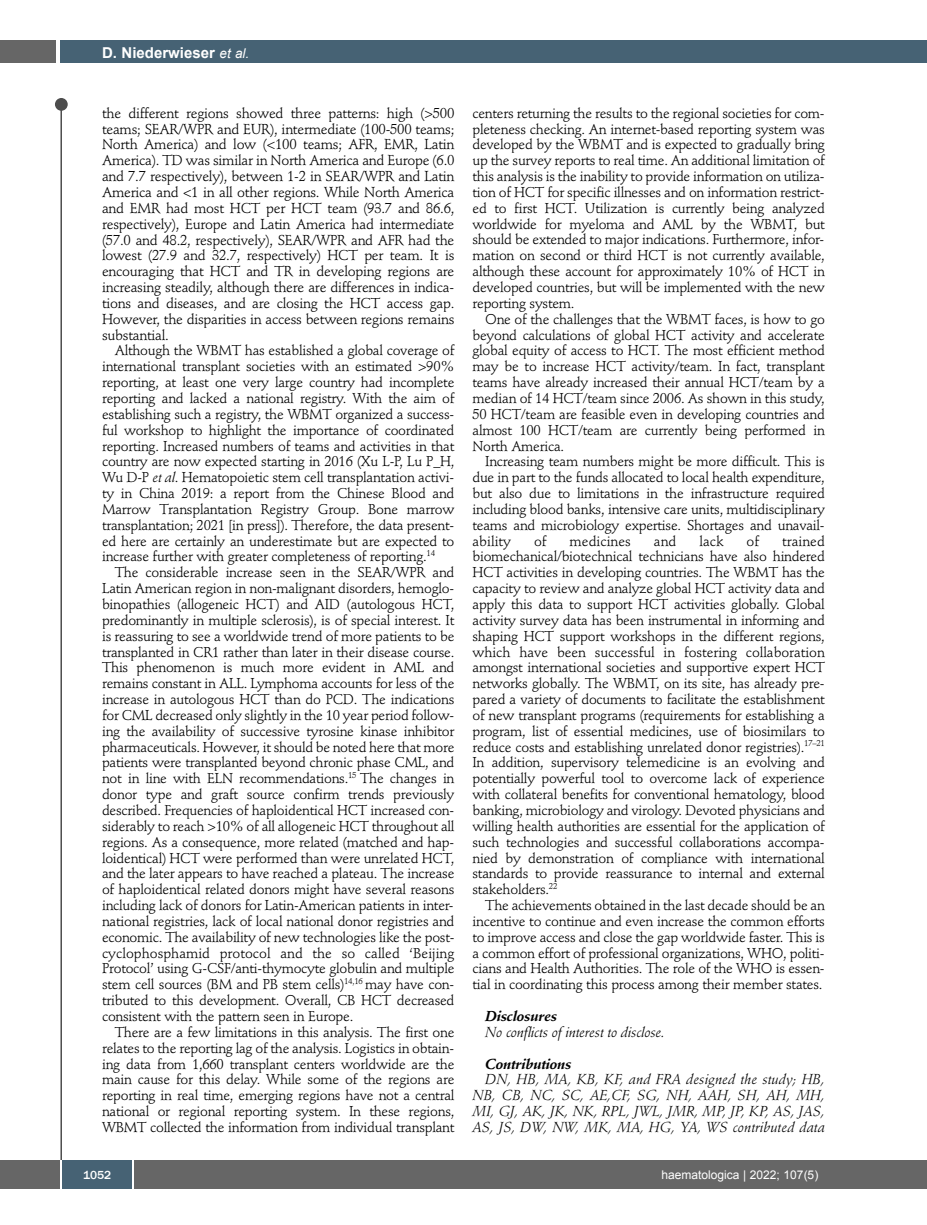
<style>
.page{position:relative;width:927px;height:1225px;background:#fff}
.page>*{position:absolute;margin:0;border:0;box-sizing:border-box;transform-origin:0 0}
.t1{font:700 15px "Arial";color:#fff}
.t2{font:14.25px/15.9px "Stempel Schneidler";letter-spacing:-.02em;color:#000;text-align:justify}
.t3{font:italic 14.25px/15.9px "Stempel Schneidler";letter-spacing:.01em;color:#000;text-align:justify}
.t4{font:italic 14.25px "Stempel Schneidler";letter-spacing:-.01em;color:#000}
.t5{font:italic 700 14.25px "Stempel Schneidler";letter-spacing:-.01em;color:#000}
.t6{font:14.1px/15.9px "Stempel Schneidler";letter-spacing:-.02em;color:#000;text-align:justify}
.t7{font:14.1px "Stempel Schneidler";color:#000}
.t8{font:12px "Arial";color:#fff}
.t9{font:500 12px "Franklin Gothic";color:#fff}
.s1{font-weight:400;font-style:italic;font-size:13.5px}
.s2{font-style:italic}
</style>
<div class="page">
<div style="left:911px;top:40px;width:16px;height:22px;background:#466274"></div>
<div style="left:910px;top:1160px;width:17px;height:28px;background:#666"></div>
<div style="left:55px;top:98px;width:13px;height:13px;background:#4d4d4d;border-radius:50%"></div>
<hr style="left:60px;top:101px;width:2px;height:1061px;background:#4d4d4d">
<div style="left:60px;top:40px;width:852px;height:22px;background:#466274"></div>
<div style="left:0;top:40px;width:56px;height:22px;background:#666"></div>
<div style="left:0;top:1160px;width:911px;height:28px;background:#666"></div>
<div style="left:62px;top:1160px;width:71px;height:28px;background:#466274"></div>
<hr style="left:60px;top:1160px;width:2px;height:28px;background:#fff">
<svg style="left:133px;top:1160px;width:1px;height:28px"></svg>
<p class="t1" style="left:102px;top:44px;width:149px">D. Niederwieser <span class="s1">et al.</span></p>
<p class="t2" style="left:102px;top:106px;width:354px">the different regions showed three patterns: high (&gt;500 teams; SEAR/WPR and EUR), intermediate (100-500 teams; North America) and low (&lt;100 teams; AFR, EMR, Latin America). TD was similar in North America and Europe (6.0 and 7.7 respectively), between 1-2 in SEAR/WPR and Latin America and &lt;1 in all other regions. While North America and EMR had most HCT per HCT team (93.7 and 86.6, respectively), Europe and Latin America had intermediate (57.0 and 48.2, respectively), SEAR/WPR and AFR had the lowest (27.9 and 32.7, respectively) HCT per team. It is encouraging that HCT and TR in developing regions are increasing steadily, although there are differences in indica&shy;tions and diseases, and are closing the HCT access gap.<br>However, the disparities in access between regions remains substantial.</p>
<p class="t6" style="left:102px;top:344px;width:354px;text-indent:13px">Although the WBMT has established a global coverage of international transplant societies with an estimated &gt;90% reporting, at least one very large country had incomplete reporting and lacked a national registry. With the aim of establishing such a registry, the WBMT organized a success&shy;ful workshop to highlight the importance of coordinated reporting. Increased numbers of teams and activities in that country are now expected starting in 2016 (Xu L-P, Lu P_H, Wu D-P <span class="s2">et al</span>. Hematopoietic stem cell transplantation activi&shy;ty in China 2019: a report from the Chinese Blood and Marrow Transplantation Registry Group. Bone marrow transplantation; 2021 [in press]). Therefore, the data present&shy;ed here are certainly an underestimate but are expected to increase further with greater completeness of reporting.<sup>14</sup></p>
<p class="t6" style="left:102px;top:566px;width:354px;text-indent:13px">The considerable increase seen in the SEAR/WPR and Latin American region in non-malignant disorders, hemoglo&shy;binopathies (allogeneic HCT) and AID (autologous HCT, predominantly in multiple sclerosis), is of special interest. It is reassuring to see a worldwide trend of more patients to be transplanted in CR1 rather than later in their disease course.<br>This phenomenon is much more evident in AML and remains constant in ALL. Lymphoma accounts for less of the increase in autologous HCT than do PCD. The indications for CML decreased only slightly in the 10 year period follow&shy;ing the availability of successive tyrosine kinase inhibitor pharmaceuticals. However, it should be noted here that more patients were transplanted beyond chronic phase CML, and not in line with ELN recommendations.<sup>15</sup> The changes in donor type and graft source confirm trends previously described. Frequencies of haploidentical HCT increased con&shy;siderably to reach &gt;10% of all allogeneic HCT throughout all regions. As a consequence, more related (matched and hap&shy;loidentical) HCT were performed than were unrelated HCT, and the later appears to have reached a plateau. The increase of haploidentical related donors might have several reasons including lack of donors for Latin-American patients in inter&shy;national registries, lack of local national donor registries and economic. The availability of new technologies like the post&shy;cyclophosphamid protocol and the so called ‘Beijing Protocol’ using G-CSF/anti-thymocyte globulin and multiple stem cell sources (BM and PB stem cells)<sup>14,16</sup> may have con&shy;tributed to this development. Overall, CB HCT decreased consistent with the pattern seen in Europe.</p>
<p class="t6" style="left:102px;top:1025px;width:354px;text-indent:13px">There are a few limitations in this analysis. The first one relates to the reporting lag of the analysis. Logistics in obtain&shy;ing data from 1,660 transplant centers worldwide are the main cause for this delay. While some of the regions are reporting in real time, emerging regions have not a central national or regional reporting system. In these regions, WBMT collected the information from individual transplant</p>
<p class="t6" style="left:472px;top:106px;width:354px">centers returning the results to the regional societies for com&shy;pleteness checking. An internet-based reporting system was developed by the WBMT and is expected to gradually bring up the survey reports to real time. An additional limitation of this analysis is the inability to provide information on utiliza&shy;tion of HCT for specific illnesses and on information restrict&shy;ed to first HCT. Utilization is currently being analyzed worldwide for myeloma and AML by the WBMT, but should be extended to major indications. Furthermore, infor&shy;mation on second or third HCT is not currently available, although these account for approximately 10% of HCT in developed countries, but will be implemented with the new reporting system.</p>
<p class="t6" style="left:472px;top:312px;width:354px;text-indent:13px">One of the challenges that the WBMT faces, is how to go beyond calculations of global HCT activity and accelerate global equity of access to HCT. The most efficient method may be to increase HCT activity/team. In fact, transplant teams have already increased their annual HCT/team by a median of 14 HCT/team since 2006. As shown in this study, 50 HCT/team are feasible even in developing countries and almost 100 HCT/team are currently being performed in North America.</p>
<p class="t6" style="left:472px;top:455px;width:354px;text-indent:13px">Increasing team numbers might be more difficult. This is due in part to the funds allocated to local health expenditure, but also due to limitations in the infrastructure required including blood banks, intensive care units, multidisciplinary teams and microbiology expertise. Shortages and unavail&shy;ability</p>
<p class="t6" style="left:472px;top:534px;width:354px;text-indent:310px">trained biomechanical/biotechnical technicians have also hindered HCT activities in developing countries. The WBMT has the capacity to review and analyze global HCT activity data and apply this data to support HCT activities globally. Global activity survey data has been instrumental in informing and shaping HCT support workshops in the different regions, which have been successful in fostering collaboration amongst international societies and supportive expert HCT networks globally. The WBMT, on its site, has already pre&shy;pared a variety of documents to facilitate the establishment of new transplant programs (requirements for establishing a program, list of essential medicines, use of biosimilars to reduce costs and establishing unrelated donor registries).<sup>17–21<br></sup>In addition, supervisory telemedicine is an evolving and potentially powerful tool to overcome lack of experience with collateral benefits for conventional hematology, blood banking, microbiology and virology. Devoted physicians and willing health authorities are essential for the application of such technologies and successful collaborations accompa&shy;nied by demonstration of compliance with international standards to provide reassurance to internal and external stakeholders.<sup>22</sup></p>
<p class="t6" style="left:472px;top:898px;width:354px;text-indent:13px">The achievements obtained in the last decade should be an incentive to continue and even increase the common efforts to improve access and close the gap worldwide faster. This is a common effort of professional organizations, WHO, politi&shy;cians and Health Authorities. The role of the WHO is essen&shy;tial in coordinating this process among their member states.</p>
<p class="t5" style="left:485px;top:1010px;width:73px">Disclosures</p>
<p class="t4" style="left:485px;top:1026px;width:181px">No conflicts of interest to disclose.</p>
<p class="t5" style="left:485px;top:1057px;width:88px">Contributions</p>
<p class="t3" style="left:472px;top:1073px;width:354px;text-indent:13px">DN, HB, MA, KB, KF, and FRA designed the study; HB, NB, CB, NC, SC, AE,CF, SG, NH, AAH, SH, AH, MH, MI, GJ, AK, JK, NK, RPL, JWL, JMR, MP, JP, KP, AS, JAS, AS, JS, DW, NW, MK, MA, HG, YA, WS contributed data</p>
<p class="t6" style="left:534px;top:534px;width:14px">of</p>
<p class="t7" style="left:570px;top:535px;width:63px">medicines</p>
<p class="t6" style="left:654px;top:534px;width:24px">and</p>
<p class="t6" style="left:699px;top:534px;width:26px">lack</p>
<p class="t6" style="left:747px;top:534px;width:14px">of</p>
<p class="t9" style="left:83px;top:1167px;width:30px">1052</p>
<p class="t8" style="left:661px;top:1168px;width:158px">haematologica | 2022; 107(5)</p>
</div>
